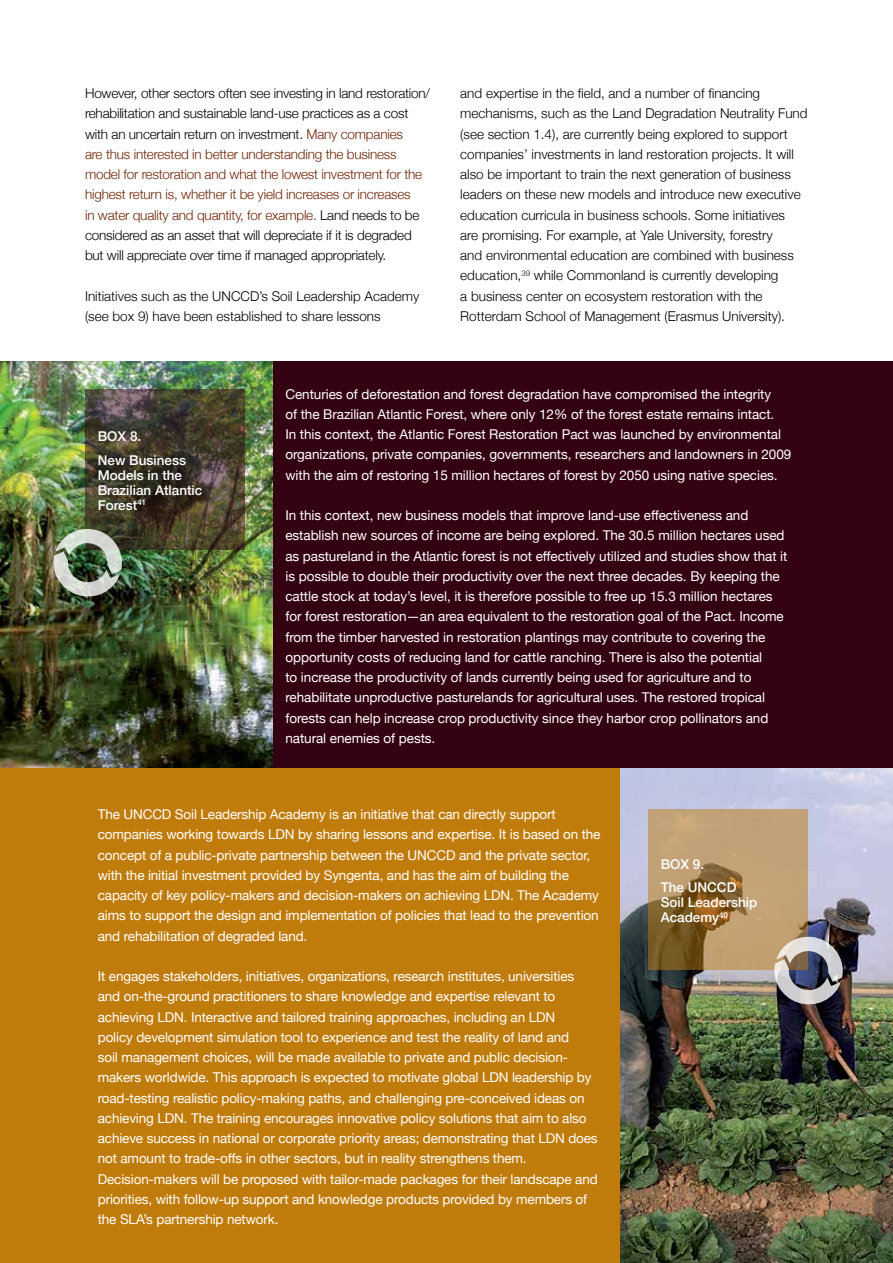
<style>
.page{position:relative;width:893px;height:1263px;background:#fff}
.page>*{position:absolute;margin:0;border:0;box-sizing:border-box;transform-origin:0 0}
.t1{font:13.5px/20.2px "Helvetica Neue";letter-spacing:-.01em;color:#fff}
.t2{font:300 13.5px/20.2px "Helvetica Neue";color:#000}
.t3{font:500 13.5px/15px "Helvetica Neue";color:#fff}
.s1{color:#6e2405}
</style>
<div class="page">
<div style="left:0;top:767px;width:893px;height:496px;background:#bf7c0b"></div>
<img style="left:620px;top:767px;width:272px;height:496px">
<div style="left:0;top:361px;width:893px;height:406px;background:#330112"></div>
<img style="left:0;top:361px;width:273px;height:406px">
<svg style="left:85px;top:389px;width:160px;height:160px;background:#463e2f"></svg>
<svg style="left:648px;top:809px;width:160px;height:160px;background:#ae8d5e"></svg>
<img style="left:764px;top:926px;width:88px;height:92px">
<img style="left:43px;top:518px;width:88px;height:92px">
<hr style="left:892px;top:767px;width:1px;height:496px;background:#6e2405">
<p class="t2" style="left:85px;top:82px;width:347px">However, other sectors often see investing in land restoration/ rehabilitation and sustainable land-use practices as a cost with an uncertain return on investment. <span class="s1">Many companies<br>are thus interested in better understanding the business model for restoration and what the lowest investment for the highest return is, whether it be yield increases or increases<br>in water quality and quantity, for example.</span> Land needs to be considered as an asset that will depreciate if it is degraded but will appreciate over time if managed appropriately.</p>
<p class="t2" style="left:85px;top:285px;width:336px">Initiatives such as the UNCCD’s Soil Leadership Academy (see box 9) have been established to share lessons</p>
<p class="t2" style="left:460px;top:82px;width:349px">and expertise in the field, and a number of financing mechanisms, such as the Land Degradation Neutrality Fund (see section 1.4), are currently being explored to support companies’ investments in land restoration projects. It will also be important to train the next generation of business leaders on these new models and introduce new executive education curricula in business schools. Some initiatives<br>are promising. For example, at Yale University, forestry<br>and environmental education are combined with business education,<sup>39</sup> while Commonland is currently developing<br>a business center on ecosystem restoration with the Rotterdam School of Management (Erasmus University).</p>
<p class="t3" style="left:98px;top:424px;width:90px;line-height:23.5px">BOX 8.<br>New Business</p>
<p class="t3" style="left:98px;top:466px;width:106px">Models in the<br>Brazilian Atlantic<br>Forest<sup>41</sup></p>
<p class="t1" style="left:285px;top:384px;width:507px">Centuries of deforestation and forest degradation have compromised the integrity<br>of the Brazilian Atlantic Forest, where only 12% of the forest estate remains intact.<br>In this context, the Atlantic Forest Restoration Pact was launched by environmental organizations, private companies, governments, researchers and landowners in 2009 with the aim of restoring 15 million hectares of forest by 2050 using native species.</p>
<p class="t1" style="left:285px;top:506px;width:503px">In this context, new business models that improve land-use effectiveness and establish new sources of income are being explored. The 30.5 million hectares used as pastureland in the Atlantic forest is not effectively utilized and studies show that it is possible to double their productivity over the next three decades. By keeping the cattle stock at today’s level, it is therefore possible to free up 15.3 million hectares for forest restoration—an area equivalent to the restoration goal of the Pact. Income from the timber harvested in restoration plantings may contribute to covering the opportunity costs of reducing land for cattle ranching. There is also the potential<br>to increase the productivity of lands currently being used for agriculture and to rehabilitate unproductive pasturelands for agricultural uses. The restored tropical forests can help increase crop productivity since they harbor crop pollinators and natural enemies of pests.</p>
<p class="t1" style="left:98px;top:805px;width:504px">The UNCCD Soil Leadership Academy is an initiative that can directly support companies working towards LDN by sharing lessons and expertise. It is based on the concept of a public-private partnership between the UNCCD and the private sector, with the initial investment provided by Syngenta, and has the aim of building the capacity of key policy-makers and decision-makers on achieving LDN. The Academy aims to support the design and implementation of policies that lead to the prevention and rehabilitation of degraded land.</p>
<p class="t1" style="left:98px;top:967px;width:501px">It engages stakeholders, initiatives, organizations, research institutes, universities and on-the-ground practitioners to share knowledge and expertise relevant to achieving LDN. Interactive and tailored training approaches, including an LDN<br>policy development simulation tool to experience and test the reality of land and<br>soil management choices, will be made available to private and public decision&shy;makers worldwide. This approach is expected to motivate global LDN leadership by road-testing realistic policy-making paths, and challenging pre-conceived ideas on achieving LDN. The training encourages innovative policy solutions that aim to also achieve success in national or corporate priority areas; demonstrating that LDN does not amount to trade-offs in other sectors, but in reality strengthens them.<br>Decision-makers will be proposed with tailor-made packages for their landscape and priorities, with follow-up support and knowledge products provided by members of the SLA’s partnership network.</p>
<p class="t3" style="left:661px;top:851px;width:77px;line-height:23.5px">BOX 9.<br>The UNCCD</p>
<p class="t3" style="left:661px;top:894px;width:98px">Soil Leadership<br>Academy<sup>40</sup></p>
</div>
